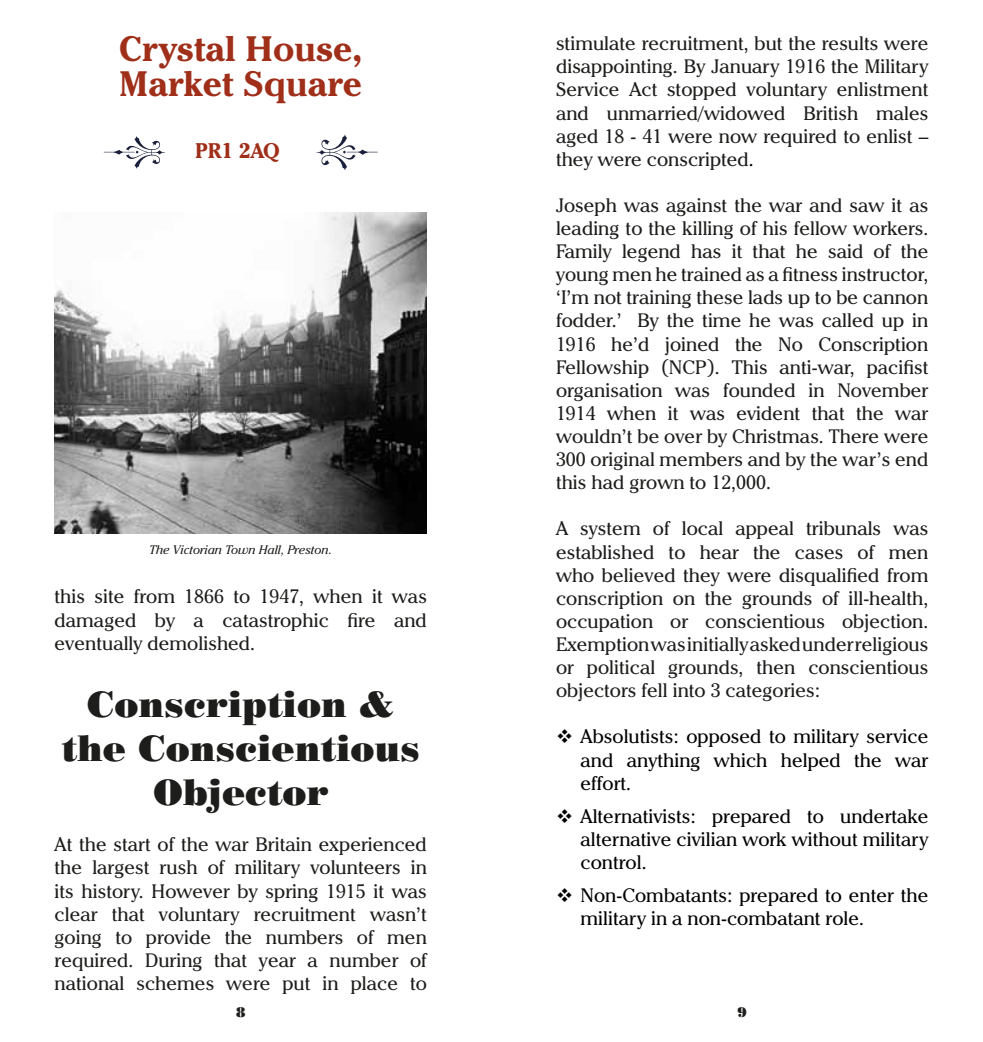
<style>
.page{position:relative;width:983px;height:1042px;background:#fff}
.page>*{position:absolute;margin:0;border:0;box-sizing:border-box;transform-origin:0 0}
.t1{font:36.75px/44.1px "Poster Bodoni BT";color:#1d1d1b;text-align:center}
.t2{font:700 35px/35px "Cheltenham IT Cby BT";color:#a02f1a}
.t3{font:700 21px "Cheltenham IT Cby BT";color:#a02f1a}
.t4{font:19.25px/23.1px "Cheltenham IT Cby BT";color:#1d1d1b;text-align:justify}
.t5{font:19.25px/23.1px "Cheltenham IT Cby BT";color:#000;text-align:justify}
.t6{font:14px "Poster Bodoni BT";color:#1d1d1b}
.t7{font:italic 12.25px "Cheltenham IT Cby BT";color:#1d1d1b}
.s1{color:#000}
</style>
<div class="page">
<svg style="left:104px;top:136px;width:61px;height:33px"></svg>
<svg style="left:316px;top:134px;width:62px;height:37px"></svg>
<img style="left:55px;top:212px;width:372px;height:321px">
<h2 class="t2" style="left:119px;top:31px;width:244px">Crystal House,<br>Market Square</h2>
<p class="t3" style="left:195px;top:138px;width:86px">PR1 2AQ</p>
<p class="t7" style="left:149px;top:542px;width:184px">The Victorian Town Hall, Preston.</p>
<p class="t4" style="left:55px;top:585px;width:374px">this site from 1866 to 1947, when it was damaged by a catastrophic fre and eventually demolished.</p>
<h1 class="t1" style="left:61px;top:681px;width:360px">Conscription &amp; the Conscientious<br>Objector</h1>
<p class="t4" style="left:55px;top:832px;width:374px">At the start of the war Britain experienced the largest rush of military volunteers in its history. However by spring 1915 it was clear that voluntary recruitment wasn’t going to provide the numbers of men required. During that year a number of national schemes were put in place to</p>
<p class="t4" style="left:556px;top:32px;width:374px">stimulate recruitment, but the results were disappointing. By January 1916 the Military Service Act stopped voluntary enlistment and unmarried/widowed British males aged 18 - 41 were now required to enlist – they were conscripted<span class="s1">.</span></p>
<p class="t4" style="left:556px;top:193px;width:374px">Joseph was against the war and saw it as leading to the killing of his fellow workers.<br>Family legend has it that he said of the young men he trained as a ftness instructor, ‘I’m not training these lads up to be cannon fodder.’ By the time he was called up in 1916 he’d joined the No Conscription Fellowship (NCP). This anti-war, pacifst organisation was founded in November 1914 when it was evident that the war wouldn’t be over by Christmas. There were 300 original members and by the war’s end this had grown to 12,000.</p>
<p class="t4" style="left:556px;top:517px;width:374px">A system of local appeal tribunals was established to hear the cases of men who believed they were disqualifed from conscription on the grounds of ill-health, occupation or conscientious objection.<br>Exemption was initially asked under religious or political grounds, then conscientious objectors fell into 3 categories:</p>
<p class="t5" style="left:580px;top:725px;width:349px">Absolutists: opposed to military service and anything which helped the war effort.</p>
<p class="t5" style="left:580px;top:804px;width:349px">Alternativists: prepared to undertake alternative civilian work without military control.</p>
<p class="t5" style="left:580px;top:883px;width:349px">Non-Combatants: prepared to enter the military in a non-combatant role.</p>
<p class="t6" style="left:236px;top:1004px;width:11px">8</p>
<p class="t6" style="left:737px;top:1004px;width:11px">9</p>
</div>
